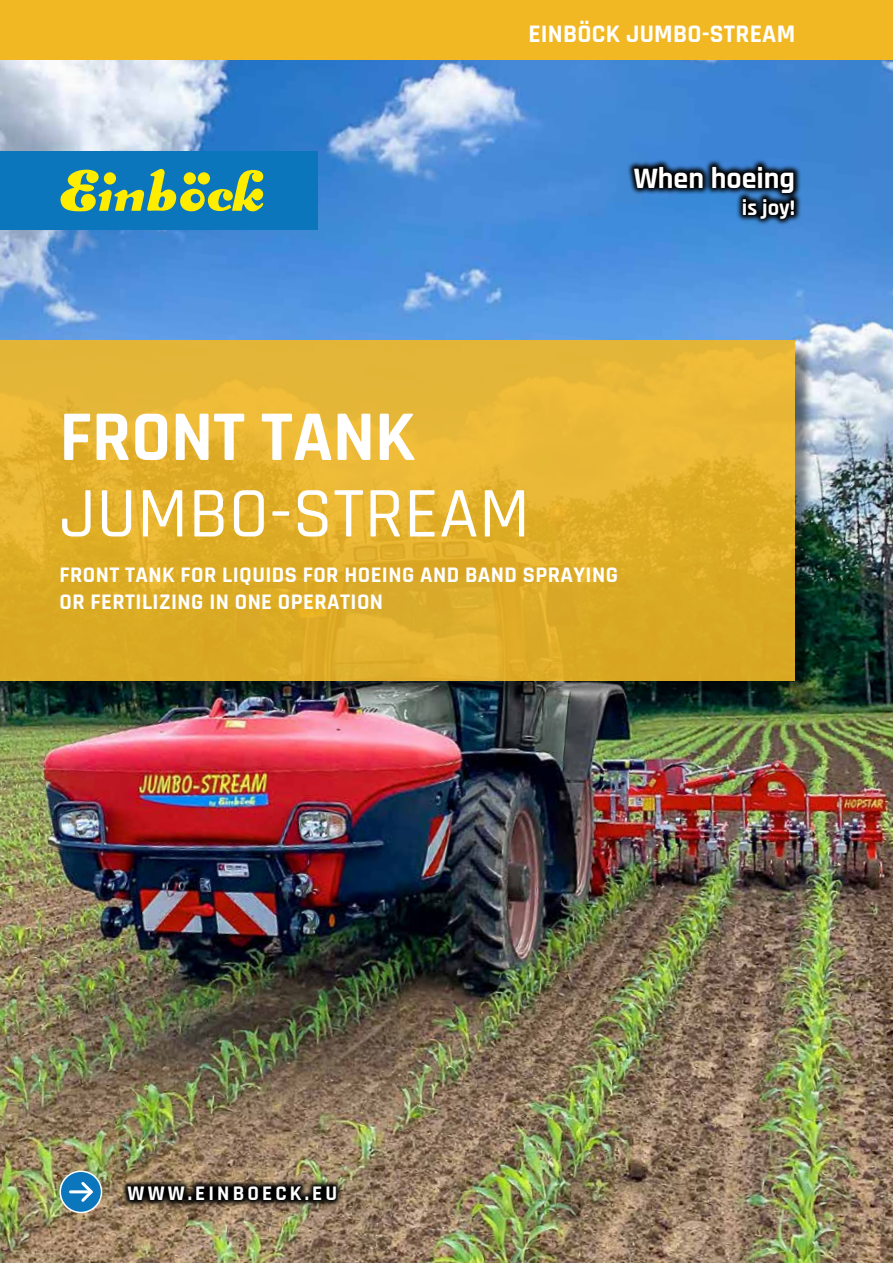
<style>
.page{position:relative;width:893px;height:1263px;background:#fff}
.page>*{position:absolute;margin:0;border:0;box-sizing:border-box;transform-origin:0 0}
.t1{font:500 72px "Rajdhani";letter-spacing:.01em;color:#fff}
.t2{font:700 72px "Rajdhani";color:#fff}
.t3{font:700 30px "Rajdhani";color:#fff}
.t4{font:700 25.5px "Rajdhani";letter-spacing:.01em;color:#fff}
.t5{font:700 22.5px/27px "Rajdhani";letter-spacing:.02em;color:#fff}
.t6{font:700 21px "Rajdhani";letter-spacing:.15em;color:#fff}
</style>
<div class="page">
<img style="left:0;top:60px;width:893px;height:1203px">
<div style="left:0;top:342px;width:814px;height:357px;background:#000;opacity:.5"></div>
<div style="left:0;top:340px;width:795px;height:340px;background:linear-gradient(to bottom,#ebba3a,#daa922)"></div>
<div style="left:0;top:0;width:893px;height:60px;background:#f2b824"></div>
<div style="left:0;top:151px;width:317px;height:79px;background:#0c76bc"></div>
<svg style="left:60px;top:169px;width:204px;height:43px"></svg>
<div style="left:60px;top:1171px;width:42px;height:41px;background:#0c76bc;border-radius:50%"></div>
<div style="left:60px;top:1170px;width:42px;height:43px;border:2px solid #fff;border-radius:50%"></div>
<hr style="left:70px;top:1190px;width:19px;height:3px;background:#fff">
<svg style="left:79px;top:1179px;width:17px;height:25px"></svg>
<svg style="left:121px;top:1179px;width:223px;height:28px;background:#3b3226"></svg>
<svg style="left:627px;top:158px;width:175px;height:68px;background:#23507e"></svg>
<p class="t4" style="left:528px;top:18px;width:268px">EINBÖCK JUMBO-STREAM</p>
<h2 class="t3" style="left:634px;top:160px;width:163px">When hoeing</h2>
<p class="t5" style="left:742px;top:195px;width:55px">is joy!</p>
<h1 class="t2" style="left:60px;top:393px;width:357px">FRONT TANK</h1>
<h1 class="t1" style="left:60px;top:472px;width:472px">JUMBO-STREAM</h1>
<p class="t5" style="left:60px;top:562px;width:560px">FRONT TANK FOR LIQUIDS FOR HOEING AND BAND SPRAYING<br>OR FERTILIZING IN ONE OPERATION</p>
<p class="t6" style="left:128px;top:1180px;width:211px">WWW.EINBOECK.EU</p>
</div>
